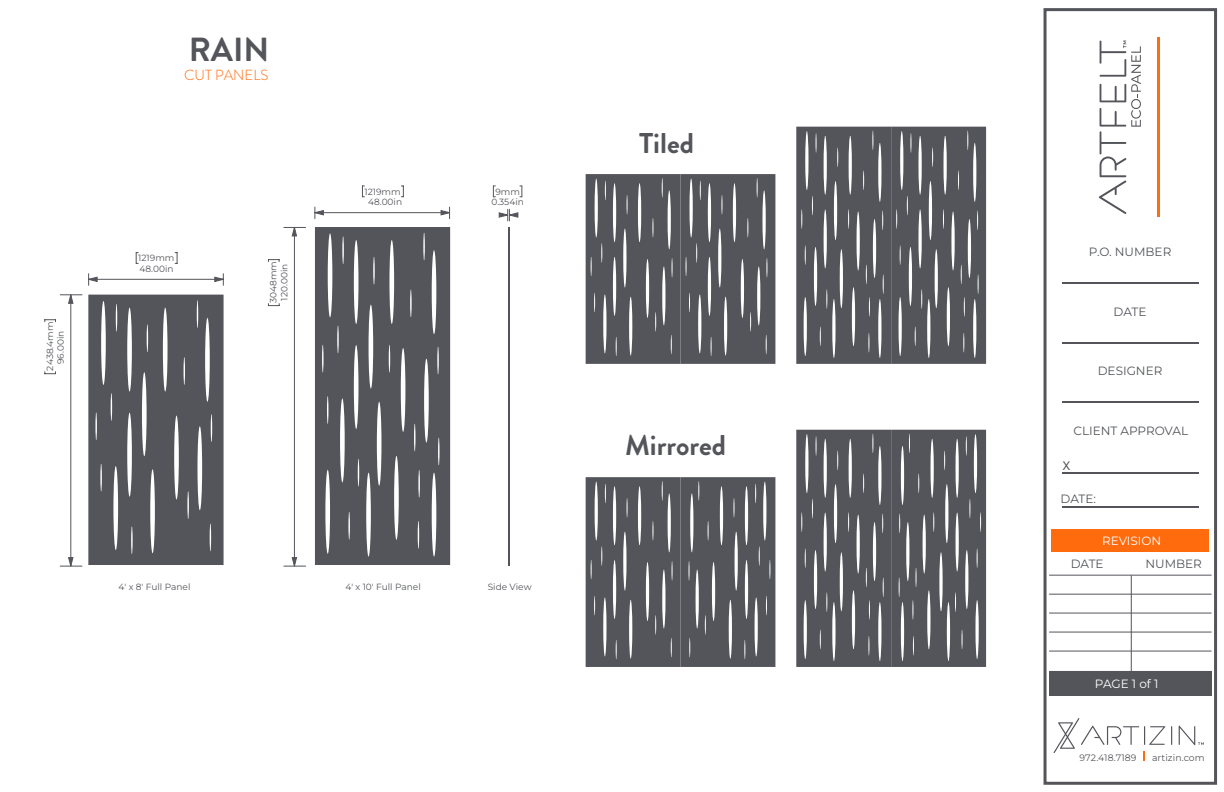
<style>
.page{position:relative;width:1224px;height:792px;background:#fff}
.page>*{position:absolute;margin:0;border:0;box-sizing:border-box;transform-origin:0 0}
.t1{font:700 33.4px "Brandon Grotesque";color:#54555a}
.t2{font:700 28.6px "Brandon Grotesque";color:#54555a}
.t3{font:300 14.6px "Brandon Grotesque";color:#ff6b0d}
.t4{font:100 12px "Montserrat";color:#54555a}
.t5{font:100 12px "Montserrat";color:#fff}
.t6{font:12px "Helvetica Neue";color:#54555a}
.t7{font:100 9.3px "Montserrat";letter-spacing:.01em;color:#54555a}
.t8{font:100 9px/10.4px "Montserrat";color:#54555a;text-align:center}
</style>
<div class="page">
<div style="left:1051px;top:529px;width:158px;height:23px;background:#ff6b0d"></div>
<hr style="left:1049px;top:575px;width:163px;height:1px;background:#54555a">
<hr style="left:1049px;top:594px;width:163px;height:1px;background:#54555a">
<hr style="left:1049px;top:613px;width:163px;height:1px;background:#54555a">
<hr style="left:1049px;top:632px;width:163px;height:1px;background:#54555a">
<hr style="left:1049px;top:651px;width:163px;height:1px;background:#54555a">
<svg style="left:136px;top:252px;width:2px;height:12px"></svg>
<svg style="left:175px;top:252px;width:3px;height:12px"></svg>
<svg style="left:362px;top:186px;width:2px;height:12px"></svg>
<svg style="left:401px;top:186px;width:3px;height:12px"></svg>
<div style="left:1044px;top:8px;width:173px;height:777px;border:3px solid #54555a"></div>
<svg style="left:1099px;top:41px;width:42px;height:173px"></svg>
<svg style="left:1171px;top:726px;width:1px;height:19px"></svg>
<svg style="left:1054px;top:718px;width:111px;height:43px"></svg>
<svg style="left:1179px;top:726px;width:25px;height:19px"></svg>
<hr style="left:1158px;top:37px;width:2px;height:179px;background:#ff6b0d">
<hr style="left:1062px;top:282px;width:136px;height:2px;background:#54555a">
<hr style="left:1062px;top:342px;width:136px;height:2px;background:#54555a">
<hr style="left:1062px;top:401px;width:136px;height:2px;background:#54555a">
<hr style="left:1062px;top:472px;width:136px;height:2px;background:#54555a">
<hr style="left:1062px;top:506px;width:136px;height:2px;background:#54555a">
<hr style="left:1131px;top:575px;width:1px;height:97px;background:#54555a">
<hr style="left:508px;top:227px;width:1px;height:338px;background:#54555a">
<svg style="left:520px;top:186px;width:3px;height:12px"></svg>
<svg style="left:493px;top:186px;width:2px;height:12px"></svg>
<div style="left:1049px;top:671px;width:163px;height:25px;background:#54555a"></div>
<svg style="left:88px;top:274px;width:136px;height:11px"></svg>
<svg style="left:268px;top:227px;width:38px;height:340px"></svg>
<svg style="left:314px;top:207px;width:136px;height:12px"></svg>
<svg style="left:499px;top:209px;width:19px;height:12px"></svg>
<svg style="left:45px;top:294px;width:37px;height:273px"></svg>
<svg style="left:88px;top:295px;width:136px;height:270px;background:#64656a"></svg>
<svg style="left:315px;top:227px;width:135px;height:338px;background:#65666b"></svg>
<svg style="left:586px;top:174px;width:189px;height:190px;background:#646569"></svg>
<svg style="left:796px;top:127px;width:190px;height:237px;background:#66666b"></svg>
<svg style="left:586px;top:477px;width:189px;height:190px;background:#646569"></svg>
<svg style="left:796px;top:430px;width:190px;height:237px;background:#65666b"></svg>
<p class="t8" style="left:44px;top:371px;width:50px;line-height:10.9px;rotate:-90deg">2438.4mm<br>96.00in</p>
<h1 class="t1" style="left:189px;top:26px;width:82px">RAIN</h1>
<h3 class="t3" style="left:184px;top:65px;width:86px">CUT PANELS</h3>
<p class="t8" style="left:138px;top:253px;width:38px;text-align:left">1219mm<br>48.00in</p>
<p class="t8" style="left:268px;top:303px;width:43px;line-height:10.9px;text-align:left;rotate:-90deg">3048mm<br>120.00in</p>
<p class="t8" style="left:365px;top:186px;width:39px">1219mm<br>48.00in</p>
<p class="t8" style="left:491px;top:186px;width:34px">9mm<br>0.354in</p>
<p class="t8" style="left:119px;top:582px;width:73px">4' x 8' Full Panel</p>
<p class="t8" style="left:345px;top:582px;width:77px">4' x 10' Full Panel</p>
<p class="t8" style="left:488px;top:582px;width:45px">Side View</p>
<h2 class="t2" style="left:639px;top:124px;width:56px">Tiled</h2>
<h2 class="t2" style="left:625px;top:426px;width:103px">Mirrored</h2>
<h3 class="t4" style="left:1089px;top:244px;width:84px">P.O. NUMBER</h3>
<h3 class="t4" style="left:1114px;top:304px;width:34px">DATE</h3>
<h3 class="t4" style="left:1098px;top:363px;width:66px">DESIGNER</h3>
<h3 class="t4" style="left:1073px;top:423px;width:116px">CLIENT APPROVAL</h3>
<h3 class="t6" style="left:1063px;top:457px;width:9px">X</h3>
<h3 class="t4" style="left:1061px;top:490px;width:37px">DATE:</h3>
<h3 class="t5" style="left:1102px;top:533px;width:61px">REVISION</h3>
<h3 class="t4" style="left:1071px;top:556px;width:34px">DATE</h3>
<h3 class="t4" style="left:1145px;top:556px;width:58px">NUMBER</h3>
<h3 class="t5" style="left:1095px;top:676px;width:65px">PAGE 1 of 1</h3>
<p class="t7" style="left:1080px;top:751px;width:58px">972.418.7189</p>
<p class="t7" style="left:1152px;top:751px;width:54px">artizin.com</p>
</div>
